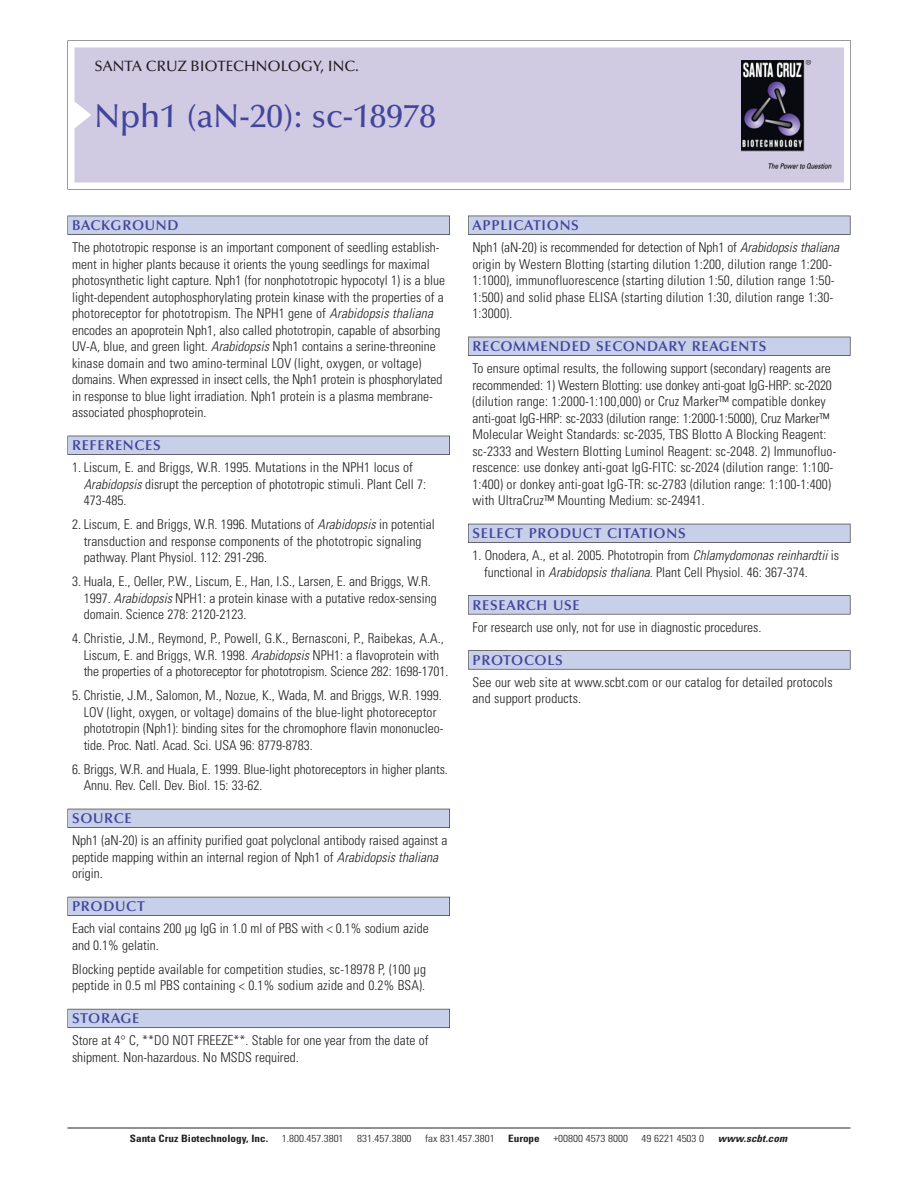
<style>
.page{position:relative;width:918px;height:1188px;background:#fff}
.page>*{position:absolute;margin:0;border:0;box-sizing:border-box;transform-origin:0 0}
.t1{font:500 33px "Optima";color:#41459c}
.t2{font:500 15px "Optima";color:#231f20}
.t3{font:600 14.25px "Optima";letter-spacing:.05em;color:#41459c}
.t4{font:300 condensed 13.5px/16.5px "Univers";color:#231f20}
.t5{font:300 condensed 10.2px "Univers";color:#231f20;scale:1.1 1}
.t6{font:700 condensed 10.2px "Univers";color:#231f20;scale:1.1 1}
.t7{font:italic 700 condensed 10.2px "Univers";color:#231f20;scale:1.1 1}
.s1{font-style:italic}
</style>
<div class="page">
<svg style="left:68px;top:40px;width:783px;height:149px"></svg>
<div style="left:74px;top:47px;width:770px;height:135px;background:#d1cae3"></div>
<img style="left:741px;top:60px;width:90px;height:108px">
<div style="left:68px;top:216px;width:382px;height:19px;background:#64636a"></div>
<div style="left:68px;top:216px;width:381px;height:18px;background:#c7cfe9"></div>
<div style="left:68px;top:436px;width:382px;height:19px;background:#62626a"></div>
<div style="left:68px;top:436px;width:381px;height:18px;background:#c7cfe9"></div>
<div style="left:68px;top:809px;width:382px;height:19px;background:#63636c"></div>
<div style="left:68px;top:809px;width:381px;height:18px;background:#c7cfe9"></div>
<div style="left:68px;top:897px;width:382px;height:19px;background:#63646e"></div>
<div style="left:68px;top:897px;width:381px;height:18px;background:#c7cfe9"></div>
<div style="left:68px;top:1009px;width:382px;height:19px;background:#696a75"></div>
<div style="left:68px;top:1009px;width:381px;height:18px;background:#c7cfe9"></div>
<div style="left:468px;top:216px;width:382px;height:19px;background:#64636a"></div>
<div style="left:468px;top:216px;width:382px;height:18px;background:#c7cfe9"></div>
<div style="left:468px;top:337px;width:382px;height:19px;background:#62626a"></div>
<div style="left:468px;top:337px;width:382px;height:18px;background:#c7cfe9"></div>
<div style="left:468px;top:524px;width:382px;height:19px;background:#63636c"></div>
<div style="left:468px;top:524px;width:382px;height:18px;background:#c7cfe9"></div>
<div style="left:468px;top:595px;width:382px;height:19px;background:#6b696e"></div>
<div style="left:468px;top:596px;width:382px;height:18px;background:#c7cfe9"></div>
<svg style="left:468px;top:650px;width:382px;height:20px"></svg>
<div style="left:468px;top:651px;width:382px;height:18px;background:#c7cfe9"></div>
<hr style="left:68px;top:1128px;width:782px;height:1px;background:#231f20">
<p class="t2" style="left:94px;top:60px;width:266px">SANTA CRUZ BIOTECHNOLOGY, INC.</p>
<h1 class="t1" style="left:94px;top:102px;width:343px">Nph1 (aN-20): sc-18978</h1>
<p class="t3" style="left:72px;top:219px;width:108px">BACKGROUND</p>
<p class="t4" style="left:72px;top:240px;width:375px">The phototropic response is an important component of seedling establish&shy;ment in higher plants because it orients the young seedlings for maximal photosynthetic light capture. Nph1 (for nonphototropic hypocotyl 1) is a blue light-dependent autophosphorylating protein kinase with the properties of a photoreceptor for phototropism. The NPH1 gene of <span class="s1">Arabidopsis thaliana </span>encodes an apoprotein Nph1, also called phototropin, capable of absorbing UV-A, blue, and green light. <span class="s1">Arabidopsis</span>Nph1 contains a serine-threonine kinase domain and two amino-terminal LOV (light, oxygen, or voltage) domains. When expressed in insect cells, the Nph1 protein is phosphorylated in response to blue light irradiation. Nph1 protein is a plasma membrane&shy;associated phosphoprotein.</p>
<p class="t3" style="left:72px;top:439px;width:90px">REFERENCES</p>
<p class="t4" style="left:84px;top:460px;width:344px;text-indent:-12px">1. Liscum, E. and Briggs, W.R. 1995. Mutations in the NPH1 locus of<br><span class="s1">Arabidopsis</span>disrupt the perception of phototropic stimuli. Plant Cell 7:<br>473-485.</p>
<p class="t4" style="left:84px;top:517px;width:353px;text-indent:-12px">2. Liscum, E. and Briggs, W.R. 1996. Mutations of <span class="s1">Arabidopsis</span>in potential transduction and response components of the phototropic signaling pathway. Plant Physiol. 112: 291-296.</p>
<p class="t4" style="left:84px;top:574px;width:354px;text-indent:-12px">3. Huala, E., Oeller, P.W., Liscum, E., Han, I.S., Larsen, E. and Briggs, W.R.<br>1997. <span class="s1">Arabidopsis</span>NPH1: a protein kinase with a putative redox-sensing domain. Science 278: 2120-2123.</p>
<p class="t4" style="left:84px;top:631px;width:366px;text-indent:-12px">4. Christie, J.M., Reymond, P., Powell, G.K., Bernasconi, P., Raibekas, A.A.,<br>Liscum, E. and Briggs, W.R. 1998. <span class="s1">Arabidopsis</span>NPH1: a flavoprotein with the properties of a photoreceptor for phototropism. Science 282: 1698-1701.</p>
<p class="t4" style="left:84px;top:688px;width:361px;text-indent:-12px">5. Christie, J.M., Salomon, M., Nozue, K., Wada, M. and Briggs, W.R. 1999.<br>LOV (light, oxygen, or voltage) domains of the blue-light photoreceptor phototropin (Nph1): binding sites for the chromophore flavin mononucleo&shy;tide. Proc. Natl. Acad. Sci. USA 96: 8779-8783.</p>
<p class="t4" style="left:84px;top:762px;width:366px;text-indent:-12px">6. Briggs, W.R. and Huala, E. 1999. Blue-light photoreceptors in higher plants.<br>Annu. Rev. Cell. Dev. Biol. 15: 33-62.</p>
<p class="t3" style="left:72px;top:812px;width:61px">SOURCE</p>
<p class="t4" style="left:72px;top:834px;width:377px">Nph1 (aN-20) is an affinity purified goat polyclonal antibody raised against a peptide mapping within an internal region of Nph1 of <span class="s1">Arabidopsis thaliana </span>origin.</p>
<p class="t3" style="left:72px;top:900px;width:74px">PRODUCT</p>
<p class="t4" style="left:72px;top:922px;width:358px">Each vial contains 200 µg IgG in 1.0 ml of PBS with &lt; 0.1% sodium azide and 0.1% gelatin.</p>
<p class="t4" style="left:72px;top:962px;width:356px">Blocking peptide available for competition studies, sc-18978 P, (100 µg peptide in 0.5 ml PBS containing &lt; 0.1% sodium azide and 0.2% BSA).</p>
<p class="t3" style="left:72px;top:1012px;width:69px">STORAGE</p>
<p class="t4" style="left:72px;top:1034px;width:358px">Store at 4° C, **DO NOT FREEZE**. Stable for one year from the date of shipment. Non-hazardous. No MSDS required.</p>
<p class="t3" style="left:473px;top:219px;width:108px">APPLICATIONS</p>
<p class="t4" style="left:473px;top:240px;width:371px">Nph1 (aN-20) is recommended for detection of Nph1 of <span class="s1">Arabidopsisthaliana </span>origin by Western Blotting (starting dilution 1:200, dilution range 1:200- 1:1000), immunofluorescence (starting dilution 1:50, dilution range 1:50- 1:500) and solid phase ELISA (starting dilution 1:30, dilution range 1:30- 1:3000).</p>
<p class="t3" style="left:473px;top:340px;width:295px">RECOMMENDED SECONDARY REAGENTS</p>
<p class="t4" style="left:473px;top:361px;width:365px">To ensure optimal results, the following support (secondary) reagents are recommended: 1) Western Blotting: use donkey anti-goat IgG-HRP: sc-2020 (dilution range: 1:2000-1:100,000) or Cruz Marker™ compatible donkey anti-goat IgG-HRP: sc-2033 (dilution range: 1:2000-1:5000), Cruz Marker™ Molecular Weight Standards: sc-2035, TBS Blotto A Blocking Reagent: sc-2333 and Western Blotting Luminol Reagent: sc-2048. 2) Immunofluo&shy;rescence: use donkey anti-goat IgG-FITC: sc-2024 (dilution range: 1:100- 1:400) or donkey anti-goat IgG-TR: sc-2783 (dilution range: 1:100-1:400) with UltraCruz™ Mounting Medium: sc-24941.</p>
<p class="t3" style="left:473px;top:527px;width:215px">SELECT PRODUCT CITATIONS</p>
<p class="t4" style="left:484px;top:549px;width:356px;text-indent:-12px">1. Onodera, A., et al. 2005. Phototropin from <span class="s1">Chlamydomonas reinhardtii</span>is functional in <span class="s1">Arabidopsis thaliana</span>. Plant Cell Physiol. 46: 367-374.</p>
<p class="t3" style="left:473px;top:599px;width:109px">RESEARCH USE</p>
<p class="t4" style="left:473px;top:620px;width:290px">For research use only, not for use in diagnostic procedures.</p>
<p class="t3" style="left:473px;top:654px;width:92px">PROTOCOLS</p>
<p class="t4" style="left:473px;top:675px;width:362px">See our web site at www.scbt.com or our catalog for detailed protocols and support products.</p>
<p class="t6" style="left:130px;top:1135px;width:127px">Santa Cruz Biotechnology, Inc.</p>
<p class="t5" style="left:282px;top:1135px;width:58px">1.800.457.3801</p>
<p class="t5" style="left:357px;top:1135px;width:51px">831.457.3800</p>
<p class="t5" style="left:425px;top:1135px;width:65px">fax 831.457.3801</p>
<p class="t6" style="left:508px;top:1135px;width:30px">Europe</p>
<p class="t5" style="left:553px;top:1135px;width:69px">+00800 4573 8000</p>
<p class="t5" style="left:642px;top:1135px;width:58px">49 6221 4503 0</p>
<p class="t7" style="left:718px;top:1135px;width:67px">www.scbt.com</p>
</div>
